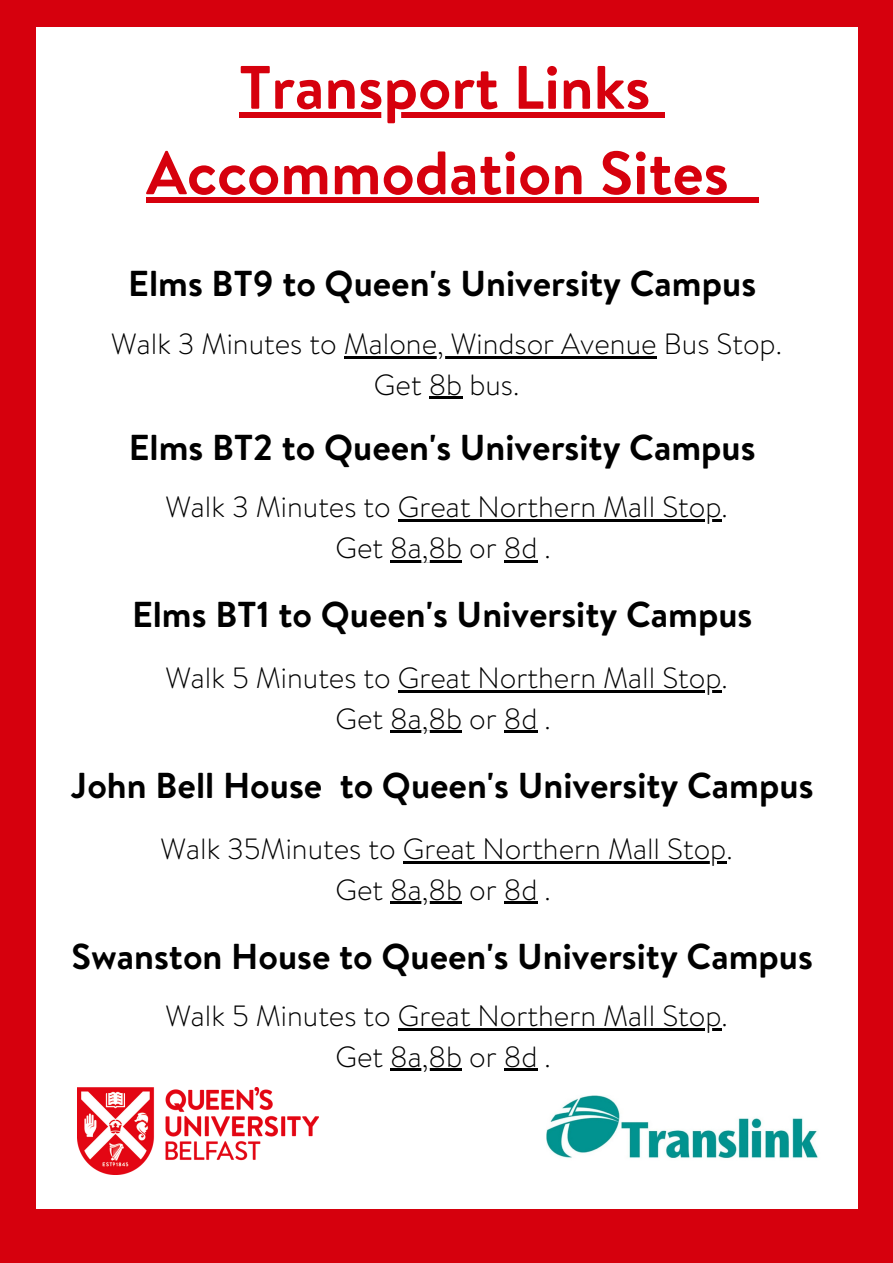
<style>
.page{position:relative;width:893px;height:1263px;background:#d6000d}
.page>*{position:absolute;margin:0;border:0;box-sizing:border-box;transform-origin:0 0}
.t1{font:700 61.12px "Brandon Text";color:#d6000d}
.t2{font:700 36px "Brandon Text";color:#000}
.t3{font:300 29.25px "Brandon Text";color:#000}
</style>
<div class="page">
<div style="left:36px;top:27px;width:821px;height:1182px;background:#fff"></div>
<img style="left:546px;top:1096px;width:272px;height:62px">
<img style="left:78px;top:1087px;width:240px;height:87px">
<div style="left:239px;top:112px;width:411px;height:6px;background:#d6000d"></div>
<div style="left:650px;top:112px;width:15px;height:6px;background:#d6000d"></div>
<div style="left:146px;top:198px;width:583px;height:5px;background:#d6000d"></div>
<div style="left:729px;top:198px;width:29px;height:5px;background:#d6000d"></div>
<hr style="left:344px;top:356px;width:312px;height:3px;background:#000">
<hr style="left:429px;top:396px;width:33px;height:3px;background:#000">
<hr style="left:398px;top:519px;width:323px;height:3px;background:#000">
<hr style="left:390px;top:560px;width:72px;height:2px;background:#000">
<hr style="left:504px;top:560px;width:33px;height:2px;background:#000">
<hr style="left:398px;top:690px;width:323px;height:3px;background:#000">
<hr style="left:390px;top:730px;width:72px;height:3px;background:#000">
<hr style="left:504px;top:730px;width:33px;height:3px;background:#000">
<hr style="left:403px;top:861px;width:323px;height:3px;background:#000">
<hr style="left:390px;top:901px;width:72px;height:3px;background:#000">
<hr style="left:504px;top:901px;width:33px;height:3px;background:#000">
<hr style="left:398px;top:1028px;width:323px;height:2px;background:#000">
<hr style="left:390px;top:1068px;width:72px;height:3px;background:#000">
<hr style="left:504px;top:1068px;width:33px;height:3px;background:#000">
<p class="t1" style="left:239px;top:44px;width:413px">Transport Links</p>
<p class="t1" style="left:146px;top:129px;width:584px">Accommodation Sites</p>
<p class="t2" style="left:128px;top:258px;width:629px">Elms BT9 to Queen's University Campus</p>
<p class="t3" style="left:111px;top:323px;width:672px">Walk 3 Minutes to Malone, Windsor Avenue Bus Stop.</p>
<p class="t3" style="left:374px;top:364px;width:147px">Get 8b bus.</p>
<p class="t2" style="left:129px;top:421px;width:628px">Elms BT2 to Queen's University Campus</p>
<p class="t3" style="left:165px;top:487px;width:564px">Walk 3 Minutes to Great Northern Mall Stop.</p>
<p class="t3" style="left:335px;top:527px;width:217px">Get 8a,8b or 8d .</p>
<p class="t2" style="left:132px;top:588px;width:622px">Elms BT1 to Queen's University Campus</p>
<p class="t3" style="left:165px;top:657px;width:564px">Walk 5 Minutes to Great Northern Mall Stop.</p>
<p class="t3" style="left:335px;top:698px;width:217px">Get 8a,8b or 8d .</p>
<p class="t2" style="left:71px;top:759px;width:744px">John Bell House to Queen's University Campus</p>
<p class="t3" style="left:160px;top:828px;width:574px">Walk 35Minutes to Great Northern Mall Stop.</p>
<p class="t3" style="left:335px;top:869px;width:217px">Get 8a,8b or 8d .</p>
<p class="t2" style="left:71px;top:930px;width:743px">Swanston House to Queen's University Campus</p>
<p class="t3" style="left:165px;top:995px;width:564px">Walk 5 Minutes to Great Northern Mall Stop.</p>
<p class="t3" style="left:335px;top:1036px;width:217px">Get 8a,8b or 8d .</p>
</div>
